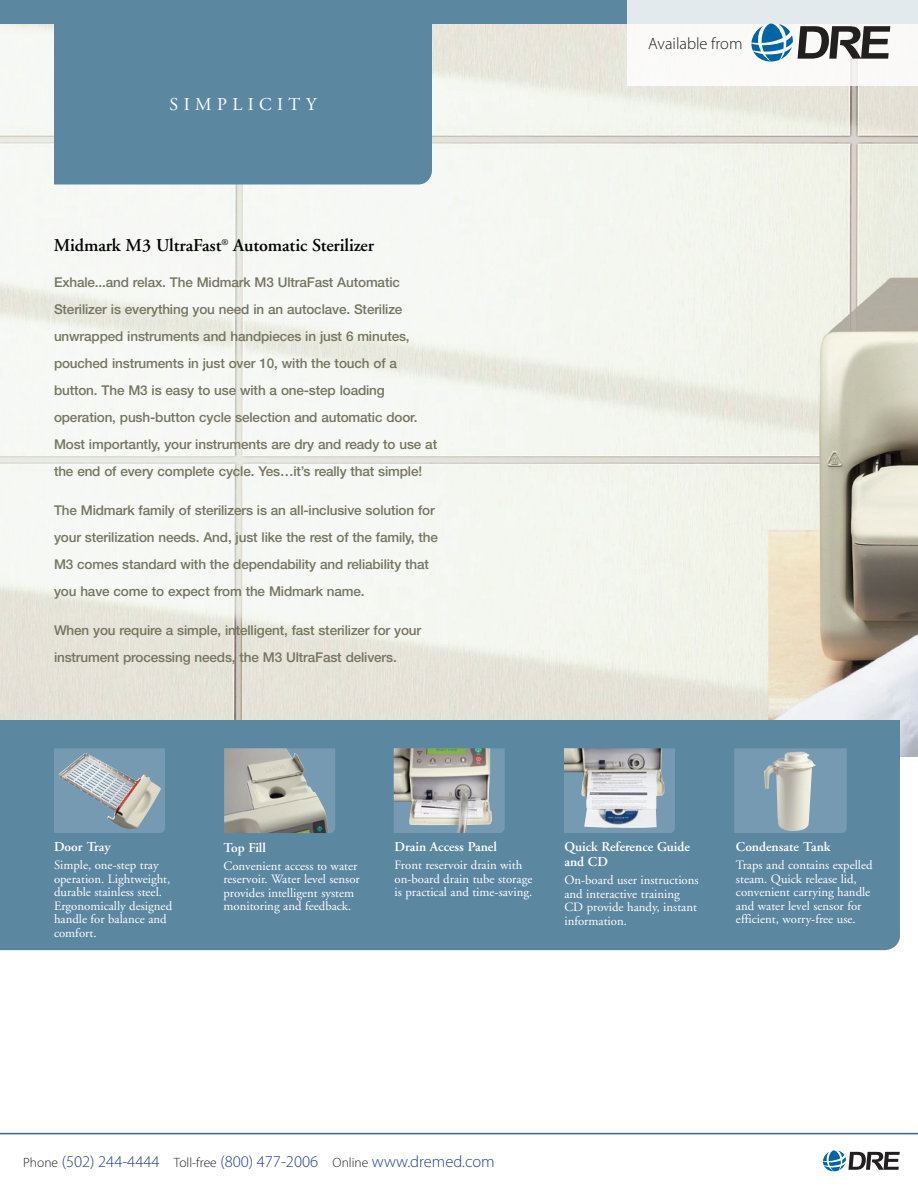
<style>
.page{position:relative;width:918px;height:1188px;background:#fff}
.page>*{position:absolute;margin:0;border:0;box-sizing:border-box;transform-origin:0 0}
.t1{font:600 18px "Adobe Garamond";letter-spacing:-.005em;color:#040503}
.t2{font:18px "Adobe Garamond";letter-spacing:.3em;color:#fff}
.t3{font:300 16.5px "Myriad Pro";color:#243e91}
.t4{font:300 16.5px "Myriad Pro";color:#231f20}
.t5{font:500 13.5px/27px "Helvetica Neue";letter-spacing:-.01em;color:#757560}
.t6{font:600 13.5px/15px "Adobe Garamond";color:#fff}
.t7{font:12.75px/13.5px "Adobe Garamond";color:#fff}
.s1{font-size:13.5px;color:#231f20}
</style>
<div class="page">
<img style="left:0;top:24px;width:918px;height:732px">
<div style="left:0;top:0;width:918px;height:24px;background:#5c87a1"></div>
<div style="left:54px;top:24px;width:378px;height:161px;background:#5c87a1"></div>
<div style="left:0;top:720px;width:900px;height:230px;background:#5c87a1"></div>
<svg style="left:329px;top:748px;width:6px;height:85px"></svg>
<img style="left:224px;top:748px;width:105px;height:85px">
<svg style="left:492px;top:748px;width:13px;height:85px"></svg>
<img style="left:394px;top:748px;width:98px;height:85px">
<svg style="left:564px;top:748px;width:111px;height:85px"></svg>
<img style="left:564px;top:748px;width:101px;height:80px">
<svg style="left:54px;top:748px;width:111px;height:85px"></svg>
<img style="left:59px;top:753px;width:102px;height:76px">
<div style="left:734px;top:748px;width:113px;height:85px;background:#769ab1"></div>
<img style="left:764px;top:752px;width:52px;height:79px">
<svg style="left:823px;top:1150px;width:77px;height:21px"></svg>
<hr style="left:0;top:1133px;width:918px;height:1px;background:#2f679b">
<div style="left:627px;top:0;width:291px;height:86px;background:linear-gradient(to bottom,#e6ecf0,#fffefb)"></div>
<svg style="left:751px;top:24px;width:139px;height:38px"></svg>
<h1 class="t2" style="left:170px;top:95px;width:148px">SIMPLICITY</h1>
<h1 class="t1" style="left:54px;top:236px;width:322px">Midmark M3 UltraFast<sup>®</sup> Automatic Sterilizer</h1>
<p class="t5" style="left:54px;top:269px;width:385px">Exhale...and relax. The Midmark M3 UltraFast Automatic Sterilizer is everything you need in an autoclave. Sterilize unwrapped instruments and handpieces in just 6 minutes, pouched instruments in just over 10, with the touch of a button. The M3 is easy to use with a one-step loading operation, push-button cycle selection and automatic door.<br>Most importantly, your instruments are dry and ready to use at the end of every complete cycle. Yes…it’s really that simple!</p>
<p class="t5" style="left:54px;top:497px;width:386px">The Midmark family of sterilizers is an all-inclusive solution for your sterilization needs. And, just like the rest of the family, the M3 comes standard with the dependability and reliability that you have come to expect from the Midmark name.</p>
<p class="t5" style="left:54px;top:617px;width:369px">When you require a simple, intelligent, fast sterilizer for your instrument processing needs, the M3 UltraFast delivers.</p>
<p class="t4" style="left:648px;top:34px;width:96px">Available from</p>
<p class="t6" style="left:54px;top:840px;width:58px">Door Tray</p>
<p class="t7" style="left:54px;top:859px;width:120px">Simple, one-step tray operation. Lightweight, durable stainless steel.<br>Ergonomically designed handle for balance and comfort.</p>
<p class="t6" style="left:224px;top:840px;width:44px">Top Fill</p>
<p class="t7" style="left:224px;top:859px;width:138px">Convenient access to water reservoir. Water level sensor provides intelligent system monitoring and feedback.</p>
<p class="t6" style="left:395px;top:840px;width:104px">Drain Access Panel</p>
<p class="t7" style="left:395px;top:859px;width:139px">front reservoir drain with on-board drain tube storage is practical and time-saving.</p>
<p class="t6" style="left:564px;top:840px;width:127px">Quick Reference Guide and CD</p>
<p class="t7" style="left:564px;top:874px;width:136px">On-board user instructions and interactive training<br>CD provide handy, instant information.</p>
<p class="t6" style="left:736px;top:840px;width:96px">Condensate Tank</p>
<p class="t7" style="left:736px;top:859px;width:138px">Traps and contains expelled steam. Quick release lid, convenient carrying handle and water level sensor for efficient, worry-free use.</p>
<p class="t3" style="left:23px;top:1153px;width:473px"><span class="s1">Phone</span> (502) 244-4444 <span class="s1">Toll-free</span> (800) 477-2006 <span class="s1">Online</span> www.dremed.com</p>
</div>
